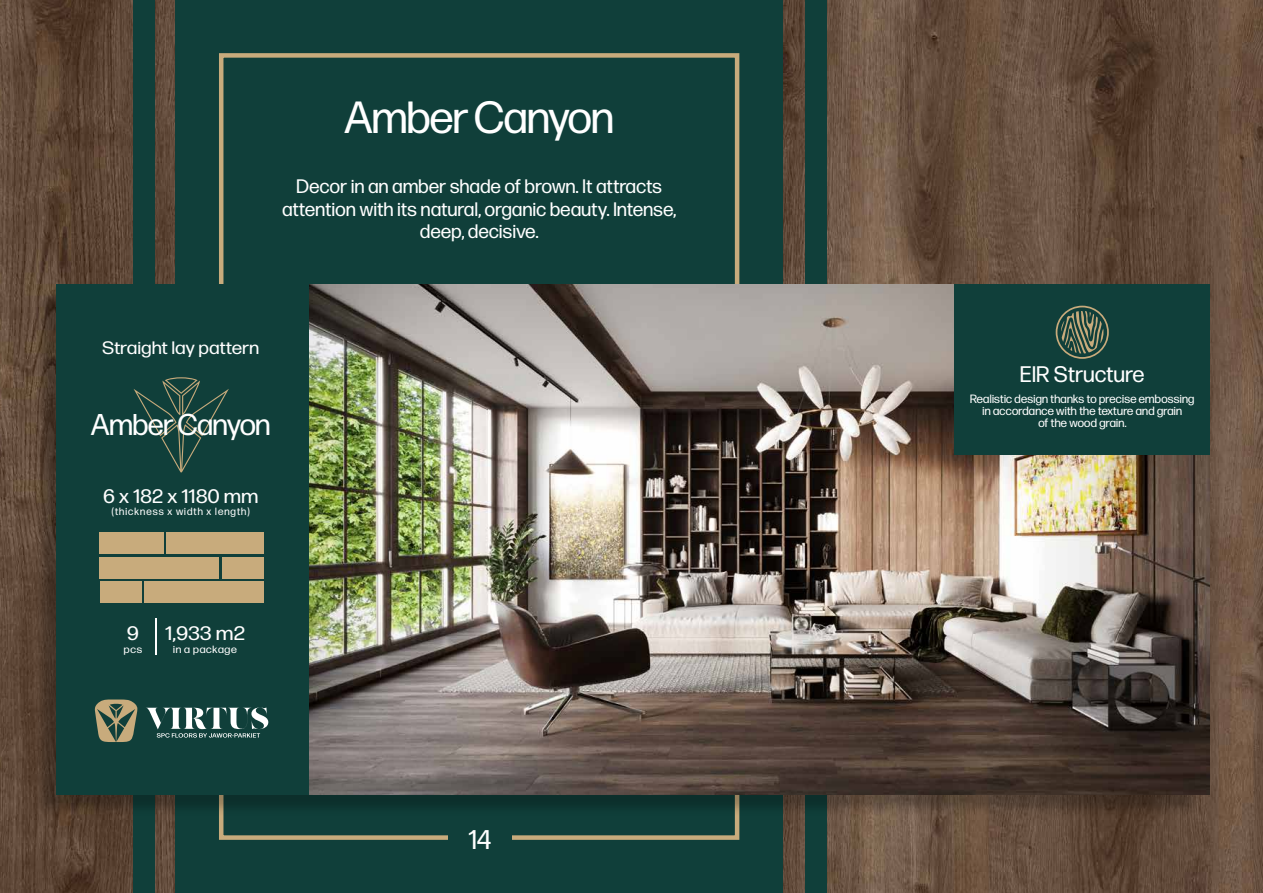
<style>
.page{position:relative;width:1263px;height:893px;background:#103f3a}
.page>*{position:absolute;margin:0;border:0;box-sizing:border-box;transform-origin:0 0}
.t1{font:45px "Forma DJR Display";color:#fff}
.t2{font:30px "Forma DJR Display";color:#fff}
.t3{font:27px "Forma DJR Display";color:#fff}
.t4{font:22.5px "Forma DJR Display";letter-spacing:.025em;color:#fff}
.t5{font:19.5px/22.5px "Forma DJR Display";letter-spacing:.025em;color:#fff;text-align:center}
.t6{font:19.5px "Forma DJR Display";letter-spacing:.025em;color:#fff;scale:1.1 1}
.t7{font:19.5px "Forma DJR Display";letter-spacing:.025em;color:#fff;scale:1.13 1}
.t8{font:18px "Forma DJR Display";letter-spacing:.025em;color:#fff;scale:1.08 1}
.t9{font:12px/12px "Forma DJR Display";letter-spacing:.025em;color:#fff;text-align:center}
.t10{font:10.5px "Forma DJR Display";letter-spacing:.1em;color:#fff}
.t11{font:10.5px "Forma DJR Display";letter-spacing:.07em;color:#fff;scale:1.08 1}
.t12{font:10.5px "Forma DJR Display";letter-spacing:.1em;color:#fff;scale:1.08 1}
</style>
<div class="page">
<img style="left:784px;top:0;width:479px;height:893px">
<img style="left:0;top:0;width:175px;height:893px">
<div style="left:805px;top:0;width:21px;height:893px;background:#103f3a"></div>
<div style="left:133px;top:0;width:21px;height:893px;background:#103f3a"></div>
<div style="left:35px;top:288px;width:1166px;height:529px;background:#000;opacity:.25"></div>
<div style="left:57px;top:284px;width:1148px;height:511px;background:#103f3a"></div>
<img style="left:309px;top:284px;width:901px;height:511px">
<div style="left:955px;top:284px;width:255px;height:170px;background:#103f3a"></div>
<svg style="left:1056px;top:306px;width:53px;height:53px"></svg>
<svg style="left:95px;top:699px;width:42px;height:43px"></svg>
<svg style="left:146px;top:707px;width:122px;height:31px"></svg>
<svg style="left:134px;top:377px;width:95px;height:95px"></svg>
<div style="left:167px;top:532px;width:97px;height:22px;background:#c8ab7c"></div>
<div style="left:100px;top:557px;width:119px;height:22px;background:#c8ab7c"></div>
<div style="left:222px;top:557px;width:42px;height:22px;background:#c8ab7c"></div>
<div style="left:144px;top:582px;width:120px;height:21px;background:#c8ab7c"></div>
<div style="left:100px;top:532px;width:64px;height:22px;background:#c8ab7c"></div>
<div style="left:100px;top:582px;width:41px;height:21px;background:#c8ab7c"></div>
<hr style="left:155px;top:618px;width:2px;height:37px;background:#fff">
<h1 class="t1" style="left:345px;top:90px;width:270px">Amber Canyon</h1>
<p class="t5" style="left:282px;top:175px;width:395px">Decor in an amber shade of brown. It attracts attention with its natural, organic beauty. Intense, deep, decisive.</p>
<p class="t8" style="left:102px;top:336px;width:146px">Straight lay pattern</p>
<h2 class="t2" style="left:91px;top:407px;width:181px">Amber Canyon</h2>
<p class="t6" style="left:103px;top:484px;width:142px">6 x 182 x 1180 mm</p>
<p class="t10" style="left:112px;top:505px;width:139px">(thickness x width x length)</p>
<p class="t7" style="left:127px;top:622px;width:12px">9</p>
<p class="t12" style="left:124px;top:643px;width:18px">pcs</p>
<p class="t7" style="left:165px;top:622px;width:72px">1,933 m2</p>
<p class="t11" style="left:173px;top:643px;width:61px">in a package</p>
<h3 class="t3" style="left:469px;top:823px;width:24px">14</h3>
<p class="t4" style="left:1020px;top:360px;width:125px">EIR Structure</p>
<p class="t9" style="left:970px;top:392px;width:226px">Realistic design thanks to precise embossing in accordance with the texture and grain<br>of the wood grain.</p>
</div>
